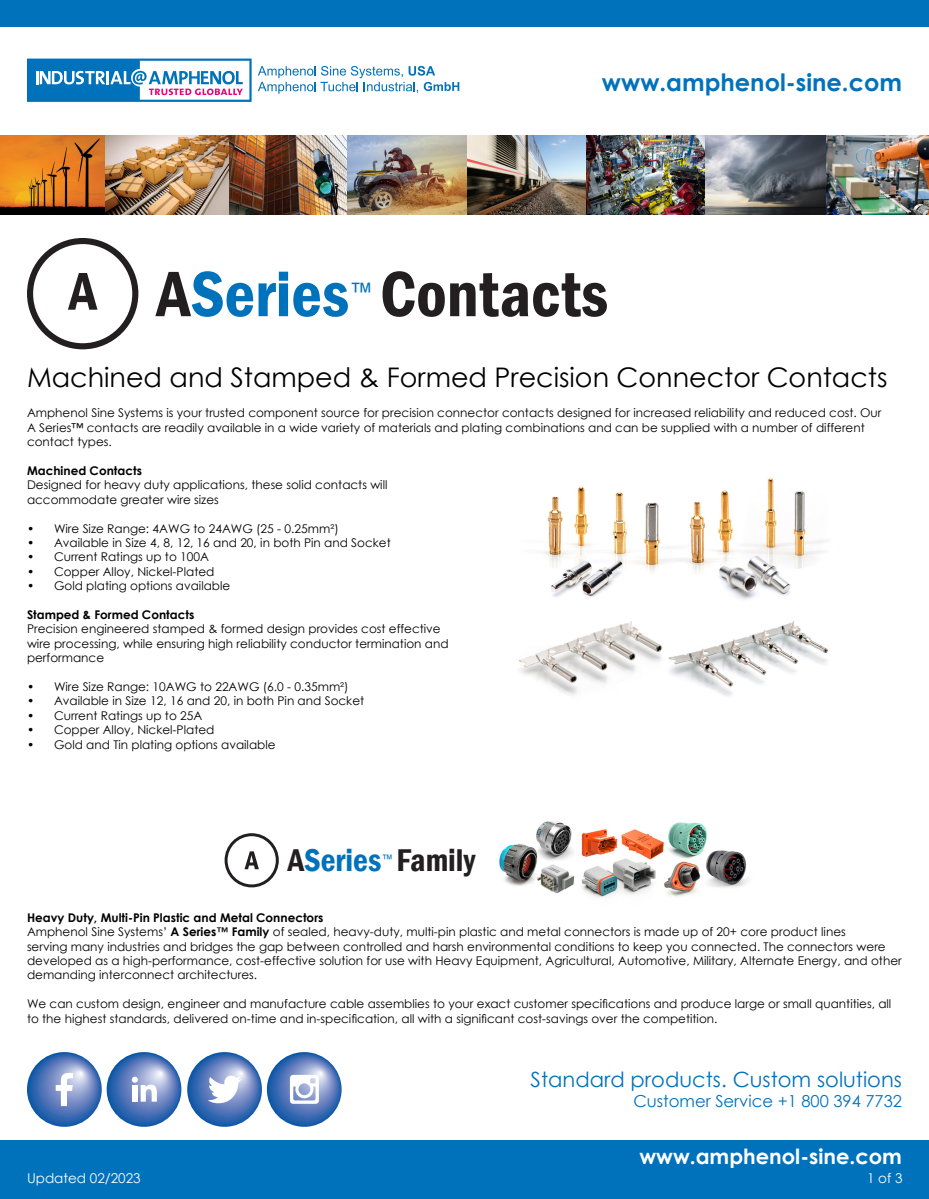
<style>
.page{position:relative;width:929px;height:1199px;background:#fff}
.page>*{position:absolute;margin:0;border:0;box-sizing:border-box;transform-origin:0 0}
.t1{font:600 condensed 66.45px "Franklin Gothic";color:#231f20}
.t2{font:600 condensed 66.45px "Franklin Gothic";color:#0072bc}
.t3{font:600 condensed 32.4px "Franklin Gothic";color:#0072bc}
.t4{font:600 condensed 32.4px "Franklin Gothic";color:#231f20}
.t5{font:27px "Century Gothic";color:#000}
.t6{font:24.15px "Arial";color:#0072bc}
.t7{font:700 24px "Century Gothic";color:#0072bc}
.t8{font:21px "Century Gothic";color:#0072bc}
.t9{font:700 21px "Century Gothic";color:#fff}
.t10{font:16.5px "Century Gothic";color:#0072bc}
.t11{font:13.5px "Century Gothic";color:#fff}
.t12{font:12px/14.4px "Century Gothic";color:#000}
.t13{font:700 12px "Century Gothic";color:#000}
.t14{font:11.7px "Arial";color:#0072bc}
.s1{color:#231f20}
.s2{font-weight:700}
</style>
<div class="page">
<svg style="left:27px;top:1052px;width:75px;height:75px;background:#567cbc"></svg>
<svg style="left:56px;top:1072px;width:17px;height:34px"></svg>
<svg style="left:267px;top:1052px;width:75px;height:75px;background:#527aba"></svg>
<svg style="left:290px;top:1075px;width:29px;height:29px"></svg>
<svg style="left:107px;top:1052px;width:74px;height:75px;background:#547bbb"></svg>
<svg style="left:132px;top:1077px;width:25px;height:24px"></svg>
<svg style="left:187px;top:1052px;width:75px;height:75px;background:#4e78b9"></svg>
<svg style="left:207px;top:1074px;width:35px;height:31px"></svg>
<svg style="left:27px;top:59px;width:225px;height:43px"></svg>
<svg style="left:258px;top:66px;width:201px;height:28px"></svg>
<div style="left:0;top:1140px;width:929px;height:59px;background:#0072bc"></div>
<div style="left:0;top:0;width:929px;height:27px;background:#0072bc"></div>
<img style="left:518px;top:629px;width:127px;height:66px">
<img style="left:645px;top:629px;width:184px;height:68px">
<svg style="left:225px;top:833px;width:54px;height:54px"></svg>
<img style="left:499px;top:821px;width:250px;height:77px">
<img style="left:0;top:135px;width:929px;height:80px">
<img style="left:586px;top:135px;width:120px;height:79px">
<img style="left:543px;top:478px;width:282px;height:151px">
<div style="left:27px;top:238px;width:111px;height:111px;background:#231f20;border-radius:50%"></div>
<div style="left:33px;top:244px;width:99px;height:99px;background:#fff;border-radius:50%"></div>
<svg style="left:68px;top:273px;width:29px;height:37px"></svg>
<h3 class="t7" style="left:602px;top:64px;width:301px">www.amphenol-sine.com</h3>
<p class="t2" style="left:157px;top:250px;width:194px"><span class="s1">A</span>Series</p>
<p class="t6" style="left:349px;top:275px;width:26px">™</p>
<p class="t1" style="left:380px;top:250px;width:230px">Contacts</p>
<p class="t5" style="left:27px;top:358px;width:862px">Machined and Stamped &amp; Formed Precision Connector Contacts</p>
<p class="t12" style="left:27px;top:406px;width:856px">Amphenol Sine Systems is your trusted component source for precision connector contacts designed for increased reliability and reduced cost. Our<br>A Series™ contacts are readily available in a wide variety of materials and plating combinations and can be supplied with a number of different contact types.</p>
<p class="t13" style="left:27px;top:461px;width:116px">Machined Contacts</p>
<p class="t12" style="left:27px;top:478px;width:362px">Designed for heavy duty applications, these solid contacts will accommodate greater wire sizes</p>
<p class="t12" style="left:27px;top:521px;width:313px">• Wire Size Range: 4AWG to 24AWG (25 - 0.25mm²)</p>
<p class="t12" style="left:27px;top:535px;width:365px">• Available in Size 4, 8, 12, 16 and 20, in both Pin and Socket</p>
<p class="t12" style="left:27px;top:550px;width:183px">• Current Ratings up to 100A</p>
<p class="t12" style="left:27px;top:564px;width:189px">• Copper Alloy, Nickel-Plated</p>
<p class="t12" style="left:27px;top:578px;width:205px">• Gold plating options available</p>
<p class="t13" style="left:27px;top:605px;width:169px">Stamped &amp; Formed Contacts</p>
<p class="t12" style="left:27px;top:622px;width:423px">Precision engineered stamped &amp; formed design provides cost effective wire processing, while ensuring high reliability conductor termination and performance</p>
<p class="t12" style="left:27px;top:679px;width:323px">• Wire Size Range: 10AWG to 22AWG (6.0 - 0.35mm²)</p>
<p class="t12" style="left:27px;top:694px;width:339px">• Available in Size 12, 16 and 20, in both Pin and Socket</p>
<p class="t12" style="left:27px;top:708px;width:177px">• Current Ratings up to 25A</p>
<p class="t12" style="left:27px;top:722px;width:189px">• Copper Alloy, Nickel-Plated</p>
<p class="t12" style="left:27px;top:737px;width:250px">• Gold and Tin plating options available</p>
<p class="t3" style="left:288px;top:839px;width:95px"><span class="s1">A</span>Series</p>
<p class="t14" style="left:381px;top:851px;width:13px">™</p>
<p class="t4" style="left:396px;top:839px;width:80px">Family</p>
<p class="t13" style="left:27px;top:908px;width:298px">Heavy Duty, Multi-Pin Plastic and Metal Connectors</p>
<p class="t12" style="left:27px;top:924px;width:876px">Amphenol Sine Systems’ <span class="s2">A Series™ Family</span> of sealed, heavy-duty, multi-pin plastic and metal connectors is made up of 20+ core product lines<br>serving many industries and bridges the gap between controlled and harsh environmental conditions to keep you connected. The connectors were developed as a high-performance, cost-effective solution for use with Heavy Equipment, Agricultural, Automotive, Military, Alternate Energy, and other demanding interconnect architectures.</p>
<p class="t12" style="left:27px;top:996px;width:866px">We can custom design, engineer and manufacture cable assemblies to your exact customer specifications and produce large or small quantities, all to the highest standards, delivered on-time and in-specification, all with a significant cost-savings over the competition.</p>
<h3 class="t8" style="left:531px;top:1064px;width:373px">Standard products. Custom solutions</h3>
<h3 class="t10" style="left:633px;top:1089px;width:270px">Customer Service +1 800 394 7732</h3>
<h3 class="t9" style="left:639px;top:1140px;width:264px">www.amphenol-sine.com</h3>
<p class="t11" style="left:27px;top:1168px;width:115px">Updated 02/2023</p>
<p class="t11" style="left:867px;top:1168px;width:37px">1 of 3</p>
</div>
